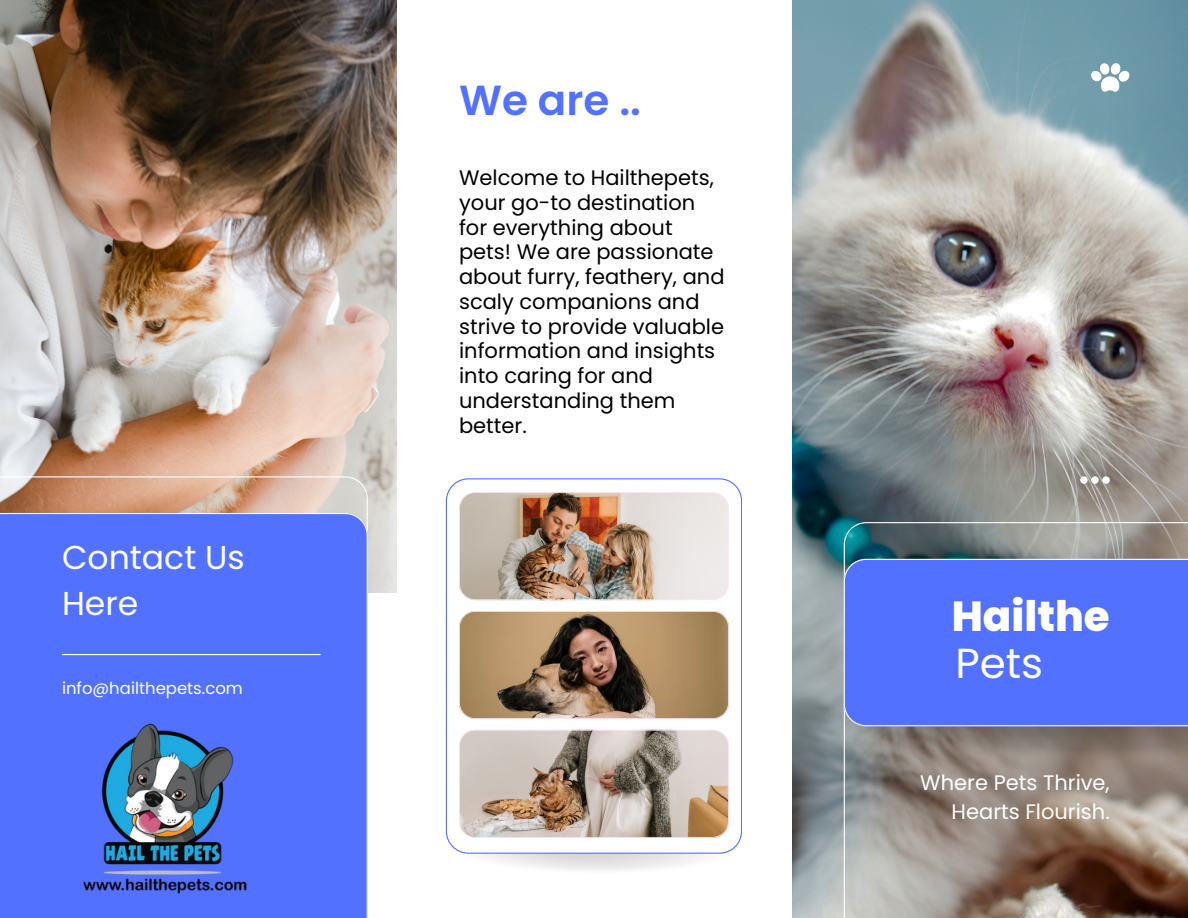
<style>
.page{position:relative;width:1188px;height:918px;background:#fff}
.page>*{position:absolute;margin:0;border:0;box-sizing:border-box;transform-origin:0 0}
.t1{font:800 42px "Poppins";color:#fff}
.t2{font:600 42px "Poppins";color:#5271ff}
.t3{font:42px "Poppins";color:#fff}
.t4{font:33.15px/46.2px "Poppins";color:#fff}
.t5{font:21px/24.8px "Poppins";color:#000}
.t6{font:21px/29.2px "Poppins";color:#fff;text-align:right}
.t7{font:16.5px "Poppins";color:#fff}
</style>
<div class="page">
<img style="left:792px;top:0;width:396px;height:918px">
<svg style="left:844px;top:522px;width:344px;height:396px;background:#8d847b"></svg>
<img style="left:839px;top:666px;width:349px;height:96px">
<div style="left:844px;top:559px;width:344px;height:167px;background:#5271ff"></div>
<svg style="left:1080px;top:476px;width:29px;height:8px"></svg>
<svg style="left:1090px;top:62px;width:39px;height:30px"></svg>
<svg style="left:446px;top:478px;width:296px;height:376px"></svg>
<img style="left:459px;top:492px;width:270px;height:108px">
<svg style="left:459px;top:611px;width:270px;height:108px;background:#997c5d"></svg>
<img style="left:459px;top:730px;width:270px;height:108px">
<img style="left:0;top:0;width:396px;height:593px">
<svg style="left:0;top:476px;width:368px;height:37px;background:#d3ab94"></svg>
<div style="left:0;top:513px;width:368px;height:405px;background:#5271ff"></div>
<hr style="left:62px;top:654px;width:259px;height:1px;background:#fff">
<img style="left:46px;top:672px;width:238px;height:246px">
<p class="t4" style="left:62px;top:535px;width:184px">Contact Us<br>Here</p>
<h1 class="t7" style="left:62px;top:677px;width:182px">info@hailthepets.com</h1>
<p class="t2" style="left:459px;top:71px;width:184px">We are ..</p>
<p class="t5" style="left:459px;top:165px;width:267px">Welcome to Hailthepets, your go-to destination for everything about pets! We are passionate about furry, feathery, and scaly companions and strive to provide valuable information and insights into caring for and understanding them better.</p>
<p class="t1" style="left:952px;top:587px;width:159px">Hailthe</p>
<p class="t3" style="left:956px;top:634px;width:89px">Pets</p>
<p class="t6" style="left:920px;top:768px;width:191px">Where Pets Thrive,<br>Hearts Flourish.</p>
</div>
